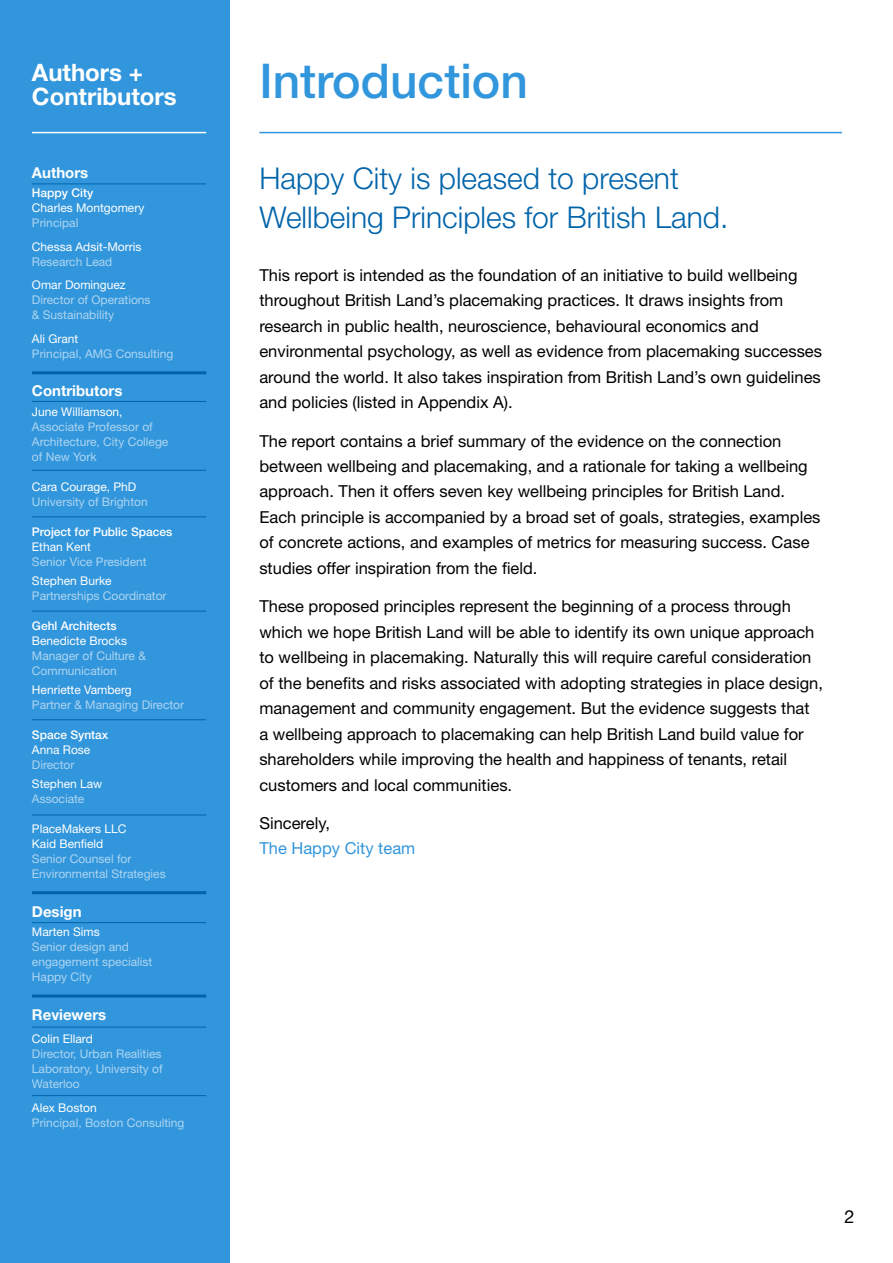
<style>
.page{position:relative;width:893px;height:1263px;background:#fff}
.page>*{position:absolute;margin:0;border:0;box-sizing:border-box;transform-origin:0 0}
.t1{font:500 48px "Helvetica Neue LT Std";color:#3296dc}
.t2{font:300 30px/39px "Helvetica Neue LT Std";color:#0064aa}
.t3{font:700 24px/24px "Helvetica Neue LT Std";color:#fff}
.t4{font:18px "Helvetica Neue LT Std";color:#000}
.t5{font:16.5px/25.5px "Helvetica Neue LT Std";color:#000}
.t6{font:16.5px "Helvetica Neue LT Std";color:#3296dc}
.t7{font:700 15px "Helvetica Neue LT Std";color:#fff}
.t8{font:12px/15px "Helvetica Neue LT Std";color:#add5f1}
.t9{font:12px/15px "Helvetica Neue LT Std";color:#fff}
.t10{font:500 12px "Helvetica Neue LT Std";color:#fff}
</style>
<div class="page">
<hr style="left:259px;top:132px;width:583px;height:1px;background:#3296dc">
<div style="left:0;top:0;width:230px;height:1263px;background:#3296dc"></div>
<hr style="left:32px;top:371px;width:174px;height:3px;background:#0064aa">
<hr style="left:32px;top:401px;width:174px;height:1px;background:#0064aa">
<hr style="left:32px;top:184px;width:174px;height:1px;background:#0064aa">
<hr style="left:32px;top:470px;width:174px;height:1px;background:#0064aa">
<hr style="left:32px;top:517px;width:174px;height:1px;background:#0064aa">
<hr style="left:32px;top:611px;width:174px;height:1px;background:#0064aa">
<hr style="left:32px;top:719px;width:174px;height:1px;background:#0064aa">
<hr style="left:32px;top:815px;width:174px;height:1px;background:#0064aa">
<hr style="left:32px;top:922px;width:174px;height:1px;background:#0064aa">
<hr style="left:32px;top:1027px;width:174px;height:1px;background:#0064aa">
<hr style="left:32px;top:1095px;width:174px;height:1px;background:#0064aa">
<hr style="left:32px;top:891px;width:174px;height:3px;background:#0064aa">
<hr style="left:32px;top:994px;width:174px;height:3px;background:#0064aa">
<hr style="left:32px;top:132px;width:174px;height:1px;background:#fff">
<h3 class="t3" style="left:32px;top:60px;width:146px">Authors +<br>Contributors</h3>
<p class="t7" style="left:32px;top:163px;width:58px">Authors</p>
<p class="t10" style="left:32px;top:186px;width:63px">Happy City</p>
<p class="t9" style="left:32px;top:200px;width:114px">Charles Montgomery</p>
<p class="t8" style="left:32px;top:215px;width:48px">Principal</p>
<p class="t9" style="left:32px;top:239px;width:111px">Chessa Adsit-Morris</p>
<p class="t8" style="left:32px;top:254px;width:82px">Research Lead</p>
<p class="t9" style="left:32px;top:277px;width:95px">Omar Dominguez</p>
<p class="t8" style="left:32px;top:292px;width:120px">Director of Operations &amp; Sustainability</p>
<p class="t9" style="left:32px;top:331px;width:48px">Ali Grant</p>
<p class="t8" style="left:32px;top:346px;width:143px">Principal, AMG Consulting</p>
<p class="t7" style="left:32px;top:382px;width:92px">Contributors</p>
<p class="t9" style="left:32px;top:404px;width:92px">June Williamson,</p>
<p class="t8" style="left:32px;top:419px;width:138px">Associate Professor of<br>Architecture, City College of New York</p>
<p class="t9" style="left:32px;top:479px;width:106px">Cara Courage, PhD</p>
<p class="t8" style="left:32px;top:494px;width:117px">University of Brighton</p>
<p class="t10" style="left:32px;top:524px;width:142px">Project for Public Spaces</p>
<p class="t9" style="left:32px;top:539px;width:61px">Ethan Kent</p>
<p class="t8" style="left:32px;top:554px;width:116px">Senior Vice President</p>
<p class="t9" style="left:32px;top:573px;width:81px">Stephen Burke</p>
<p class="t8" style="left:32px;top:588px;width:136px">Partnerships Coordinator</p>
<p class="t10" style="left:32px;top:618px;width:86px">Gehl Architects</p>
<p class="t9" style="left:32px;top:633px;width:97px">Benedicte Brocks</p>
<p class="t8" style="left:32px;top:648px;width:116px">Manager of Culture &amp;<br>Communication</p>
<p class="t9" style="left:32px;top:682px;width:101px">Henriette Vamberg</p>
<p class="t8" style="left:32px;top:697px;width:154px">Partner &amp; Managing Director</p>
<p class="t10" style="left:32px;top:728px;width:78px">Space Syntax</p>
<p class="t9" style="left:32px;top:742px;width:60px">Anna Rose</p>
<p class="t8" style="left:32px;top:757px;width:44px">Director</p>
<p class="t9" style="left:32px;top:776px;width:72px">Stephen Law</p>
<p class="t8" style="left:32px;top:791px;width:54px">Associate</p>
<p class="t9" style="left:32px;top:821px;width:96px">PlaceMakers LLC<br>Kaid Benfield</p>
<p class="t8" style="left:32px;top:851px;width:135px">Senior Counsel for<br>Environmental Strategies</p>
<p class="t7" style="left:32px;top:902px;width:51px">Design</p>
<p class="t9" style="left:32px;top:924px;width:69px">Marten Sims</p>
<p class="t8" style="left:32px;top:939px;width:122px">Senior design and engagement specialist<br>Happy City</p>
<p class="t7" style="left:32px;top:1005px;width:76px">Reviewers</p>
<p class="t9" style="left:32px;top:1031px;width:62px">Colin Ellard</p>
<p class="t8" style="left:32px;top:1046px;width:132px;text-align:justify">Director, Urban Realities Laboratory, University of Waterloo</p>
<p class="t9" style="left:32px;top:1100px;width:66px">Alex Boston</p>
<p class="t8" style="left:32px;top:1115px;width:154px">Principal, Boston Consulting</p>
<h1 class="t1" style="left:259px;top:52px;width:270px">Introduction</h1>
<h2 class="t2" style="left:259px;top:158px;width:470px">Happy City is pleased to present<br>Wellbeing Principles for British Land.</h2>
<p class="t5" style="left:259px;top:262px;width:564px">This report is intended as the foundation of an initiative to build wellbeing throughout British Land’s placemaking practices. It draws insights from research in public health, neuroscience, behavioural economics and environmental psychology, as well as evidence from placemaking successes around the world. It also takes inspiration from British Land’s own guidelines and policies (listed in Appendix A).</p>
<p class="t5" style="left:259px;top:428px;width:563px">The report contains a brief summary of the evidence on the connection between wellbeing and placemaking, and a rationale for taking a wellbeing approach. Then it offers seven key wellbeing principles for British Land.<br>Each principle is accompanied by a broad set of goals, strategies, examples of concrete actions, and examples of metrics for measuring success. Case studies offer inspiration from the field.</p>
<p class="t5" style="left:259px;top:593px;width:565px">These proposed principles represent the beginning of a process through which we hope British Land will be able to identify its own unique approach to wellbeing in placemaking. Naturally this will require careful consideration of the benefits and risks associated with adopting strategies in place design, management and community engagement. But the evidence suggests that<br>a wellbeing approach to placemaking can help British Land build value for shareholders while improving the health and happiness of tenants, retail customers and local communities.</p>
<p class="t5" style="left:259px;top:810px;width:72px">Sincerely,</p>
<p class="t6" style="left:259px;top:839px;width:157px">The Happy City team</p>
<p class="t4" style="left:844px;top:1205px;width:12px">2</p>
</div>
